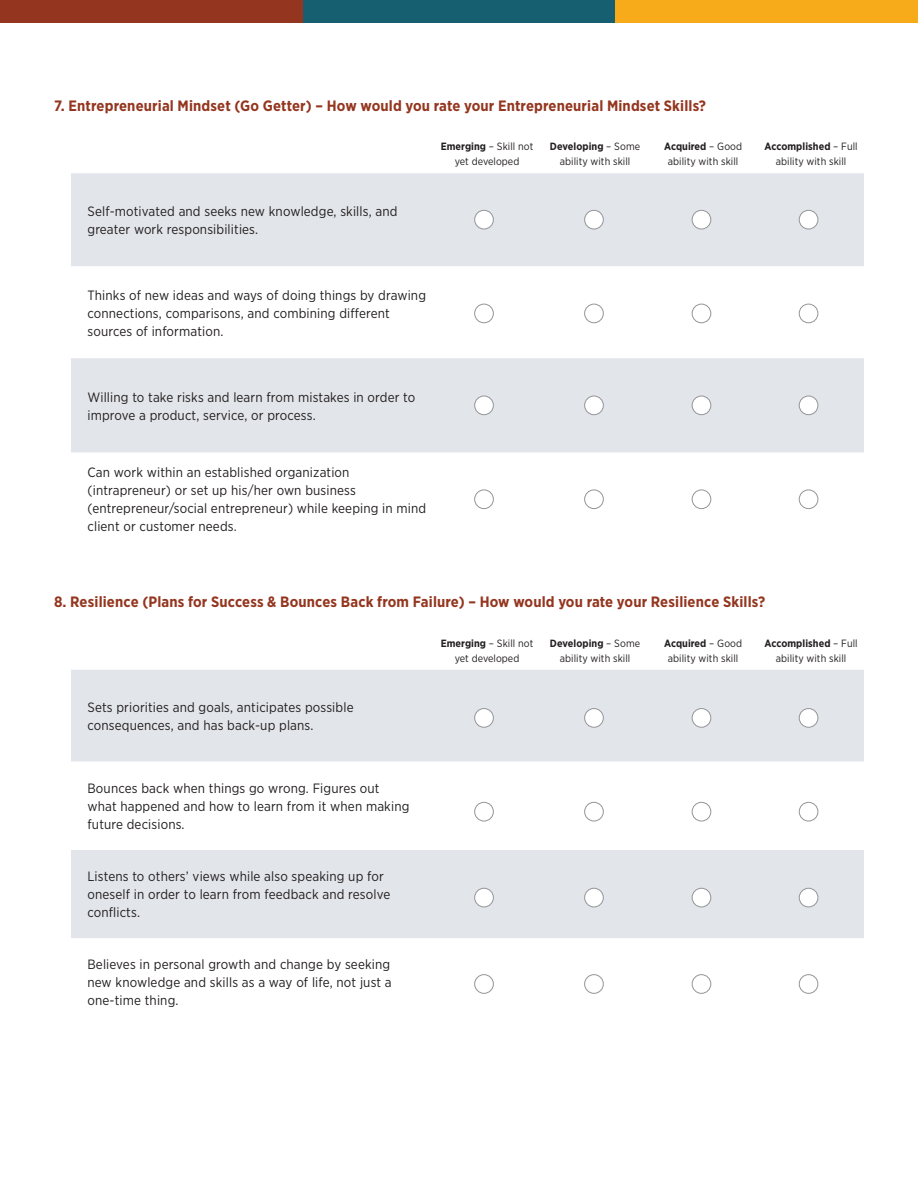
<style>
.page{position:relative;width:918px;height:1188px;background:#fff}
.page>*{position:absolute;margin:0;border:0;box-sizing:border-box;transform-origin:0 0}
.Questions{font:700 15px "Gotham Narrow";letter-spacing:.01em;color:#94361f}
.Skills_assessment_bo{font:13.5px/18px "Gotham Narrow";letter-spacing:.01em;color:#231f20}
.body{font:10.5px/15px "Gotham Narrow";letter-spacing:.005em;color:#231f20;text-align:center}
.s1{font-weight:700}
</style>
<div class="page">
<div style="left:303px;top:0;width:312px;height:23px;background:#165f71"></div>
<div style="left:0;top:0;width:303px;height:23px;background:#94361f"></div>
<div style="left:615px;top:0;width:303px;height:23px;background:#f8ab1a"></div>
<svg style="left:71px;top:173px;width:793px;height:279px;fill:#e2e5e9"></svg>
<svg style="left:71px;top:670px;width:793px;height:268px;fill:#e2e5e9"></svg>
<div style="left:475px;top:210px;width:18px;height:19px;background:#fff;border-radius:50%"></div>
<div style="left:474px;top:210px;width:20px;height:19px;border:1px solid #939598;border-radius:50%"></div>
<div style="left:475px;top:709px;width:18px;height:18px;background:#fff;border-radius:50%"></div>
<div style="left:474px;top:708px;width:20px;height:20px;border:1px solid #939598;border-radius:50%"></div>
<div style="left:585px;top:210px;width:18px;height:19px;background:#fff;border-radius:50%"></div>
<div style="left:584px;top:210px;width:20px;height:19px;border:1px solid #939598;border-radius:50%"></div>
<div style="left:585px;top:709px;width:18px;height:18px;background:#fff;border-radius:50%"></div>
<div style="left:584px;top:708px;width:20px;height:20px;border:1px solid #939598;border-radius:50%"></div>
<div style="left:692px;top:210px;width:19px;height:19px;background:#fff;border-radius:50%"></div>
<div style="left:692px;top:210px;width:19px;height:19px;border:1px solid #939598;border-radius:50%"></div>
<div style="left:692px;top:709px;width:19px;height:18px;background:#fff;border-radius:50%"></div>
<div style="left:692px;top:708px;width:19px;height:20px;border:1px solid #939598;border-radius:50%"></div>
<div style="left:799px;top:210px;width:19px;height:19px;background:#fff;border-radius:50%"></div>
<div style="left:799px;top:210px;width:19px;height:19px;border:1px solid #939598;border-radius:50%"></div>
<div style="left:799px;top:709px;width:19px;height:18px;background:#fff;border-radius:50%"></div>
<div style="left:799px;top:708px;width:19px;height:20px;border:1px solid #939598;border-radius:50%"></div>
<div style="left:475px;top:304px;width:18px;height:19px;background:#fff;border-radius:50%"></div>
<div style="left:474px;top:304px;width:20px;height:19px;border:1px solid #939598;border-radius:50%"></div>
<div style="left:475px;top:802px;width:18px;height:19px;background:#fff;border-radius:50%"></div>
<div style="left:474px;top:802px;width:20px;height:19px;border:1px solid #939598;border-radius:50%"></div>
<div style="left:585px;top:304px;width:18px;height:19px;background:#fff;border-radius:50%"></div>
<div style="left:584px;top:304px;width:20px;height:19px;border:1px solid #939598;border-radius:50%"></div>
<div style="left:585px;top:802px;width:18px;height:19px;background:#fff;border-radius:50%"></div>
<div style="left:584px;top:802px;width:20px;height:19px;border:1px solid #939598;border-radius:50%"></div>
<div style="left:692px;top:304px;width:19px;height:19px;background:#fff;border-radius:50%"></div>
<div style="left:692px;top:304px;width:19px;height:19px;border:1px solid #939598;border-radius:50%"></div>
<div style="left:692px;top:802px;width:19px;height:19px;background:#fff;border-radius:50%"></div>
<div style="left:692px;top:802px;width:19px;height:19px;border:1px solid #939598;border-radius:50%"></div>
<div style="left:799px;top:304px;width:19px;height:19px;background:#fff;border-radius:50%"></div>
<div style="left:799px;top:304px;width:19px;height:19px;border:1px solid #939598;border-radius:50%"></div>
<div style="left:799px;top:802px;width:19px;height:19px;background:#fff;border-radius:50%"></div>
<div style="left:799px;top:802px;width:19px;height:19px;border:1px solid #939598;border-radius:50%"></div>
<div style="left:475px;top:396px;width:18px;height:19px;background:#fff;border-radius:50%"></div>
<div style="left:474px;top:396px;width:20px;height:19px;border:1px solid #939598;border-radius:50%"></div>
<div style="left:475px;top:888px;width:18px;height:19px;background:#fff;border-radius:50%"></div>
<div style="left:474px;top:888px;width:20px;height:19px;border:1px solid #939598;border-radius:50%"></div>
<div style="left:585px;top:396px;width:18px;height:19px;background:#fff;border-radius:50%"></div>
<div style="left:584px;top:396px;width:20px;height:19px;border:1px solid #939598;border-radius:50%"></div>
<div style="left:585px;top:888px;width:18px;height:19px;background:#fff;border-radius:50%"></div>
<div style="left:584px;top:888px;width:20px;height:19px;border:1px solid #939598;border-radius:50%"></div>
<div style="left:692px;top:396px;width:19px;height:19px;background:#fff;border-radius:50%"></div>
<div style="left:692px;top:396px;width:19px;height:19px;border:1px solid #939598;border-radius:50%"></div>
<div style="left:692px;top:888px;width:19px;height:19px;background:#fff;border-radius:50%"></div>
<div style="left:692px;top:888px;width:19px;height:19px;border:1px solid #939598;border-radius:50%"></div>
<div style="left:799px;top:396px;width:19px;height:19px;background:#fff;border-radius:50%"></div>
<div style="left:799px;top:396px;width:19px;height:19px;border:1px solid #939598;border-radius:50%"></div>
<div style="left:799px;top:888px;width:19px;height:19px;background:#fff;border-radius:50%"></div>
<div style="left:799px;top:888px;width:19px;height:19px;border:1px solid #939598;border-radius:50%"></div>
<div style="left:474px;top:490px;width:20px;height:19px;border:1px solid #939598;border-radius:50%"></div>
<div style="left:474px;top:974px;width:20px;height:20px;border:1px solid #939598;border-radius:50%"></div>
<div style="left:584px;top:490px;width:20px;height:19px;border:1px solid #939598;border-radius:50%"></div>
<div style="left:584px;top:974px;width:20px;height:20px;border:1px solid #939598;border-radius:50%"></div>
<div style="left:692px;top:490px;width:19px;height:19px;border:1px solid #939598;border-radius:50%"></div>
<div style="left:692px;top:974px;width:19px;height:20px;border:1px solid #939598;border-radius:50%"></div>
<div style="left:799px;top:490px;width:19px;height:19px;border:1px solid #939598;border-radius:50%"></div>
<div style="left:799px;top:974px;width:19px;height:20px;border:1px solid #939598;border-radius:50%"></div>
<p class="Questions" style="left:54px;top:96px;width:654px">7. Entrepreneurial Mindset (Go Getter) – How would you rate your Entrepreneurial Mindset Skills?</p>
<p class="Skills_assessment_bo" style="left:88px;top:202px;width:312px">Self-motivated and seeks new knowledge, skills, and greater work responsibilities.</p>
<p class="body" style="left:441px;top:139px;width:94px"><span class="s1">Emerging</span> – Skill not yet developed</p>
<p class="body" style="left:550px;top:139px;width:92px"><span class="s1">Developing</span> – Some ability with skill</p>
<p class="Skills_assessment_bo" style="left:88px;top:286px;width:340px">Thinks of new ideas and ways of doing things by drawing connections, comparisons, and combining different sources of information.</p>
<p class="Skills_assessment_bo" style="left:88px;top:388px;width:329px">Willing to take risks and learn from mistakes in order to improve a product, service, or process.</p>
<p class="Skills_assessment_bo" style="left:88px;top:463px;width:340px">Can work within an established organization (intrapreneur) or set up his/her own business (entrepreneur/social entrepreneur) while keeping in mind client or customer needs.</p>
<p class="body" style="left:664px;top:139px;width:80px"><span class="s1">Acquired</span> – Good ability with skill</p>
<p class="body" style="left:764px;top:139px;width:95px"><span class="s1">Accomplished</span> – Full ability with skill</p>
<p class="Questions" style="left:54px;top:593px;width:713px">8. Resilience (Plans for Success &amp; Bounces Back from Failure) – How would you rate your Resilience Skills?</p>
<p class="Skills_assessment_bo" style="left:88px;top:698px;width:268px">Sets priorities and goals, anticipates possible consequences, and has back-up plans.</p>
<p class="Skills_assessment_bo" style="left:88px;top:779px;width:323px">Bounces back when things go wrong. Figures out what happened and how to learn from it when making future decisions.</p>
<p class="Skills_assessment_bo" style="left:88px;top:867px;width:304px">Listens to others’ views while also speaking up for oneself in order to learn from feedback and resolve conflicts.</p>
<p class="Skills_assessment_bo" style="left:88px;top:955px;width:306px;text-align:justify">Believes in personal growth and change by seeking new knowledge and skills as a way of life, not just a one-time thing.</p>
<p class="body" style="left:441px;top:636px;width:94px"><span class="s1">Emerging</span> – Skill not yet developed</p>
<p class="body" style="left:550px;top:636px;width:92px"><span class="s1">Developing</span> – Some ability with skill</p>
<p class="body" style="left:664px;top:636px;width:80px"><span class="s1">Acquired</span> – Good ability with skill</p>
<p class="body" style="left:764px;top:636px;width:95px"><span class="s1">Accomplished</span> – Full ability with skill</p>
</div>
